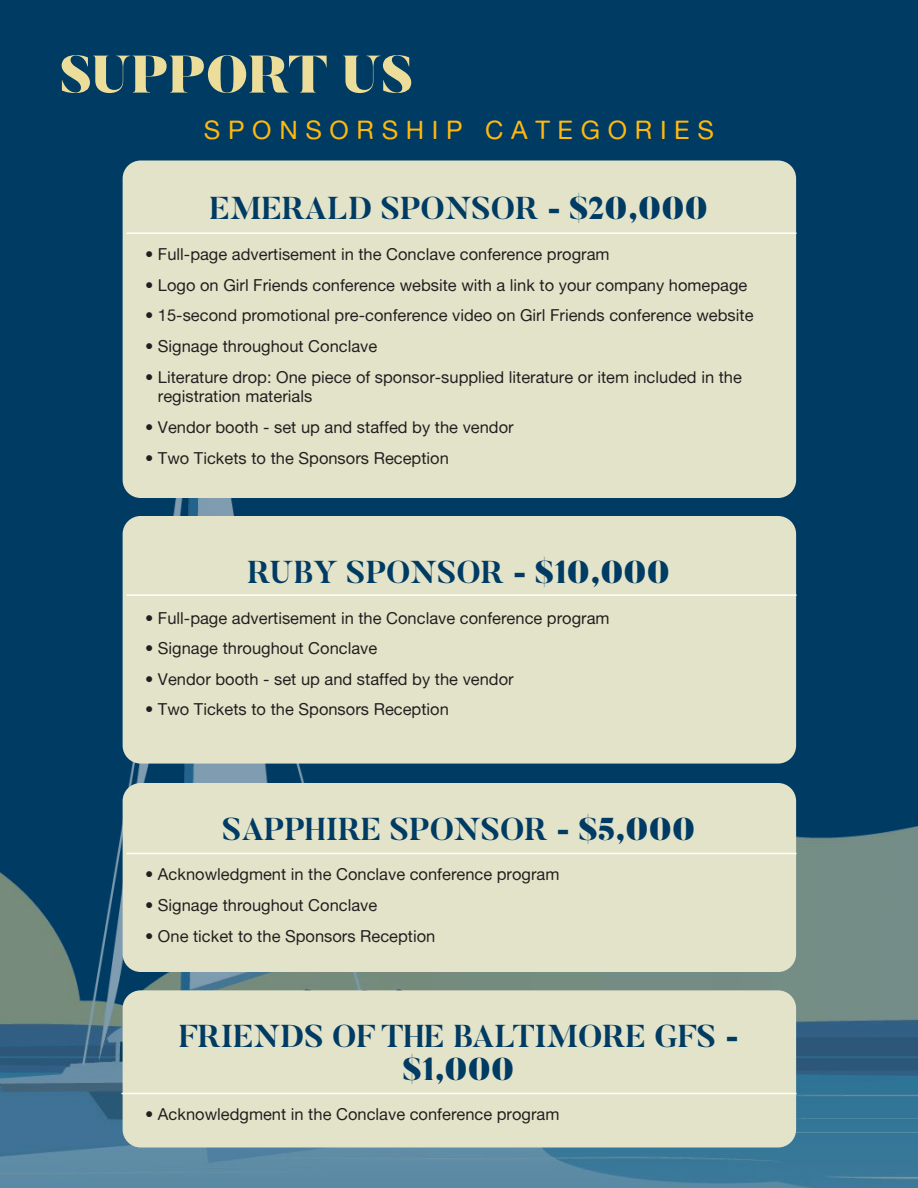
<style>
.page{position:relative;width:918px;height:1188px;background:#003b63}
.page>*{position:absolute;margin:0;border:0;box-sizing:border-box;transform-origin:0 0}
.t1{font:900 52.5px "Butler";color:#ecdd9a}
.t2{font:700 31.5px/33px "Butler";color:#003b63;text-align:center}
.t3{font:25.5px "Alte Haas Grotesk";letter-spacing:.3em;color:#ffb80e}
.t4{font:16.5px/19.8px "Alte Haas Grotesk";color:#231f20}
.s1{font-weight:900}
</style>
<div class="page">
<img style="left:0;top:219px;width:918px;height:969px">
<div style="left:123px;top:516px;width:673px;height:248px;background:#e3e3c9;border-radius:18px"></div>
<div style="left:123px;top:783px;width:673px;height:189px;background:#e3e3c9;border-radius:18px"></div>
<div style="left:123px;top:990px;width:673px;height:158px;background:#e3e3c9;border-radius:18px"></div>
<div style="left:123px;top:160px;width:673px;height:338px;background:#e3e3c9;border-radius:18px"></div>
<hr style="left:126px;top:232px;width:671px;height:2px;background:#fff">
<hr style="left:126px;top:594px;width:671px;height:2px;background:#fff">
<hr style="left:126px;top:853px;width:671px;height:1px;background:#fff">
<hr style="left:122px;top:1093px;width:674px;height:1px;background:#fff">
<h1 class="t1" style="left:60px;top:41px;width:355px">SUPPORT US</h1>
<h3 class="t3" style="left:204px;top:115px;width:512px">SPONSORSHIP CATEGORIES</h3>
<h2 class="t2" style="left:210px;top:192px;width:500px">EMERALD SPONSOR <span class="s1">- $20,000</span></h2>
<p class="t4" style="left:145px;top:244px;width:466px">• Full-page advertisement in the Conclave conference program</p>
<p class="t4" style="left:145px;top:275px;width:604px">• Logo on Girl Friends conference website with a link to your company homepage</p>
<p class="t4" style="left:145px;top:305px;width:610px">• 15-second promotional pre-conference video on Girl Friends conference website</p>
<p class="t4" style="left:145px;top:336px;width:234px">• Signage throughout Conclave</p>
<p class="t4" style="left:158px;top:367px;width:586px;text-indent:-13px">• Literature drop: One piece of sponsor-supplied literature or item included in the registration materials</p>
<p class="t4" style="left:145px;top:417px;width:370px">• Vendor booth - set up and staffed by the vendor</p>
<p class="t4" style="left:145px;top:448px;width:305px">• Two Tickets to the Sponsors Reception</p>
<h2 class="t2" style="left:247px;top:556px;width:425px">RUBY SPONSOR <span class="s1">- $10,000</span></h2>
<p class="t4" style="left:145px;top:608px;width:466px">• Full-page advertisement in the Conclave conference program</p>
<p class="t4" style="left:145px;top:638px;width:234px">• Signage throughout Conclave</p>
<p class="t4" style="left:145px;top:669px;width:370px">• Vendor booth - set up and staffed by the vendor</p>
<p class="t4" style="left:145px;top:699px;width:305px">• Two Tickets to the Sponsors Reception</p>
<h2 class="t2" style="left:222px;top:813px;width:475px">SAPPHIRE SPONSOR <span class="s1">- $5,000</span></h2>
<p class="t4" style="left:145px;top:864px;width:416px">• Acknowledgment in the Conclave conference program</p>
<p class="t4" style="left:145px;top:895px;width:234px">• Signage throughout Conclave</p>
<p class="t4" style="left:145px;top:926px;width:292px">• One ticket to the Sponsors Reception</p>
<h2 class="t2" style="left:179px;top:1020px;width:562px">FRIENDS OF THE BALTIMORE GFS <span class="s1">- $1,000</span></h2>
<p class="t4" style="left:145px;top:1104px;width:416px">• Acknowledgment in the Conclave conference program</p>
</div>
